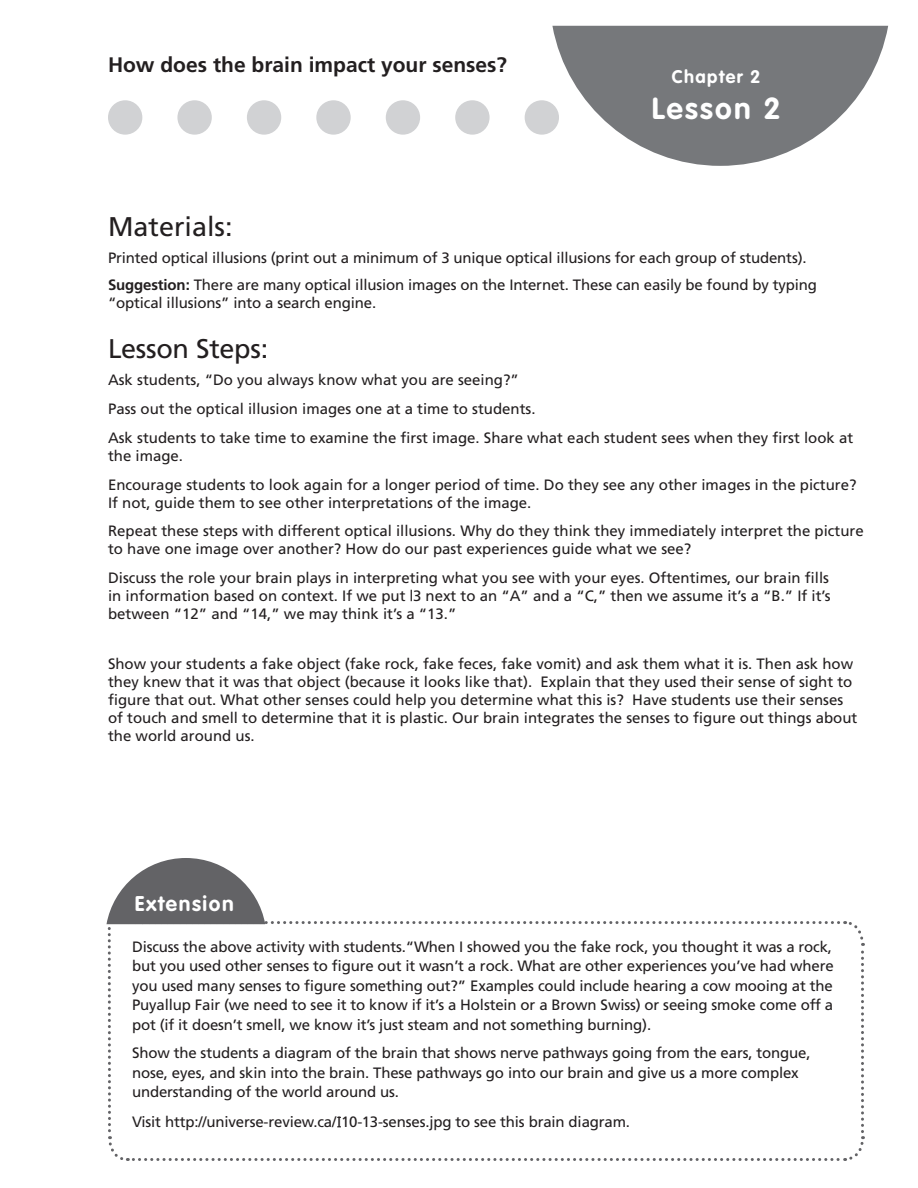
<style>
.page{position:relative;width:918px;height:1188px;background:#fff}
.page>*{position:absolute;margin:0;border:0;box-sizing:border-box;transform-origin:0 0}
.t1{font:700 30px "VAG Rounded";letter-spacing:.075em;color:#fff}
.t2{font:27px "Frutiger";letter-spacing:-.01em;color:#231f20}
.t3{font:700 21px "Frutiger";color:#231f20}
.t4{font:700 21px "VAG Rounded";letter-spacing:.075em;color:#fff}
.t5{font:700 18px "VAG Rounded";letter-spacing:.075em;color:#fff}
.t6{font:15px/18px "Frutiger";color:#231f20}
.s1{font-weight:700}
</style>
<div class="page">
<svg style="left:552px;top:26px;width:336px;height:140px;fill:#76787b"></svg>
<div style="left:108px;top:100px;width:34px;height:35px;background:#d1d2d4;border-radius:50%"></div>
<div style="left:177px;top:100px;width:35px;height:35px;background:#d1d2d4;border-radius:50%"></div>
<div style="left:247px;top:100px;width:34px;height:35px;background:#d1d2d4;border-radius:50%"></div>
<div style="left:316px;top:100px;width:35px;height:35px;background:#d1d2d4;border-radius:50%"></div>
<div style="left:386px;top:100px;width:34px;height:35px;background:#d1d2d4;border-radius:50%"></div>
<div style="left:455px;top:100px;width:35px;height:35px;background:#d1d2d4;border-radius:50%"></div>
<div style="left:525px;top:100px;width:34px;height:35px;background:#d1d2d4;border-radius:50%"></div>
<svg style="left:106px;top:858px;width:759px;height:303px"></svg>
<p class="t3" style="left:108px;top:52px;width:401px">How does the brain impact your senses?</p>
<p class="t5" style="left:672px;top:67px;width:90px">Chapter 2</p>
<p class="t1" style="left:652px;top:91px;width:130px">Lesson 2</p>
<p class="t2" style="left:108px;top:211px;width:126px">Materials:</p>
<p class="t6" style="left:108px;top:249px;width:700px">Printed optical illusions (print out a minimum of 3 unique optical illusions for each group of students).</p>
<p class="t6" style="left:108px;top:276px;width:711px"><span class="s1">Suggestion:</span> There are many optical illusion images on the Internet. These can easily be found by typing “optical illusions” into a search engine.</p>
<p class="t2" style="left:108px;top:333px;width:162px">Lesson Steps:</p>
<p class="t6" style="left:108px;top:371px;width:412px">Ask students, “Do you always know what you are seeing?”</p>
<p class="t6" style="left:108px;top:400px;width:429px">Pass out the optical illusion images one at a time to students.</p>
<p class="t6" style="left:108px;top:429px;width:747px">Ask students to take time to examine the first image. Share what each student sees when they first look at the image.</p>
<p class="t6" style="left:108px;top:475px;width:750px">Encourage students to look again for a longer period of time. Do they see any other images in the picture?<br>If not, guide them to see other interpretations of the image.</p>
<p class="t6" style="left:108px;top:522px;width:757px">Repeat these steps with different optical illusions. Why do they think they immediately interpret the picture to have one image over another? How do our past experiences guide what we see?</p>
<p class="t6" style="left:108px;top:569px;width:724px;text-align:justify">Discuss the role your brain plays in interpreting what you see with your eyes. Oftentimes, our brain fills in information based on context. If we put |3 next to an “A” and a “C,” then we assume it’s a “B.” If it’s between “12” and “14,” we may think it’s a “13.”</p>
<p class="t6" style="left:108px;top:654px;width:751px">Show your students a fake object (fake rock, fake feces, fake vomit) and ask them what it is. Then ask how they knew that it was that object (because it looks like that). Explain that they used their sense of sight to figure that out. What other senses could help you determine what this is? Have students use their senses of touch and smell to determine that it is plastic. Our brain integrates the senses to figure out things about the world around us.</p>
<p class="t4" style="left:135px;top:891px;width:100px">Extension</p>
<p class="t6" style="left:132px;top:937px;width:703px;line-height:19.5px;text-align:justify">Discuss the above activity with students.“When I showed you the fake rock, you thought it was a rock, but you used other senses to figure out it wasn’t a rock. What are other experiences you’ve had where you used many senses to figure something out?” Examples could include hearing a cow mooing at the Puyallup Fair (we need to see it to know if it’s a Holstein or a Brown Swiss) or seeing smoke come off a pot (if it doesn’t smell, we know it’s just steam and not something burning).</p>
<p class="t6" style="left:132px;top:1043px;width:680px;line-height:19.5px">Show the students a diagram of the brain that shows nerve pathways going from the ears, tongue, nose, eyes, and skin into the brain. These pathways go into our brain and give us a more complex understanding of the world around us.</p>
<p class="t6" style="left:132px;top:1113px;width:500px">Visit http://universe-review.ca/I10-13-senses.jpg to see this brain diagram.</p>
</div>
